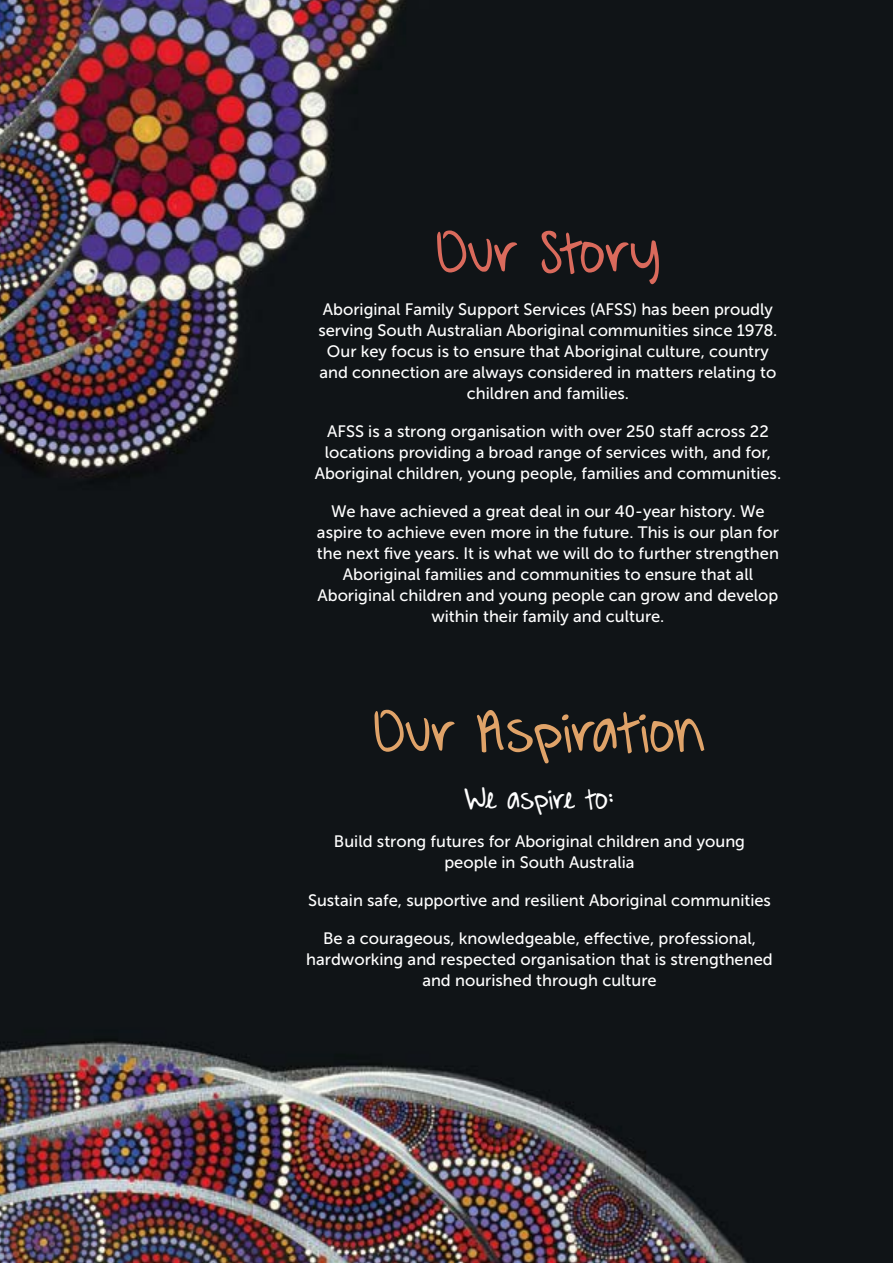
<style>
.page{position:relative;width:893px;height:1263px;background:#fff}
.page>*{position:absolute;margin:0;border:0;box-sizing:border-box;transform-origin:0 0}
.t1{font:72px "A Hundred Miles";color:#e0a369}
.t2{font:72px "A Hundred Miles";color:#da6a5c}
.t3{font:36px "A Hundred Miles";color:#fff}
.t4{font:16.5px/21px "Museo Sans 500";color:#fff;text-align:center}
</style>
<div class="page">
<img style="left:0;top:0;width:893px;height:1263px">
<p class="t2" style="left:436px;top:215px;width:226px">Our Story</p>
<p class="t4" style="left:318px;top:299px;width:461px">Aboriginal Family Support Services (AFSS) has been proudly serving South Australian Aboriginal communities since 1978.<br>Our key focus is to ensure that Aboriginal culture, country and connection are always considered in matters relating to children and families.</p>
<p class="t4" style="left:315px;top:421px;width:468px">AFSS is a strong organisation with over 250 staff across 22 locations providing a broad range of services with, and for,<br>Aboriginal children, young people, families and communities.</p>
<p class="t4" style="left:317px;top:501px;width:463px">We have achieved a great deal in our 40-year history. We aspire to achieve even more in the future. This is our plan for the next five years. It is what we will do to further strengthen Aboriginal families and communities to ensure that all Aboriginal children and young people can grow and develop within their family and culture.</p>
<p class="t1" style="left:373px;top:695px;width:334px">Our Aspiration</p>
<p class="t3" style="left:464px;top:781px;width:152px">We aspire to:</p>
<p class="t4" style="left:334px;top:831px;width:413px">Build strong futures for Aboriginal children and young people in South Australia</p>
<p class="t4" style="left:308px;top:890px;width:464px">Sustain safe, supportive and resilient Aboriginal communities</p>
<p class="t4" style="left:306px;top:928px;width:468px">Be a courageous, knowledgeable, effective, professional, hardworking and respected organisation that is strengthened and nourished through culture</p>
</div>
